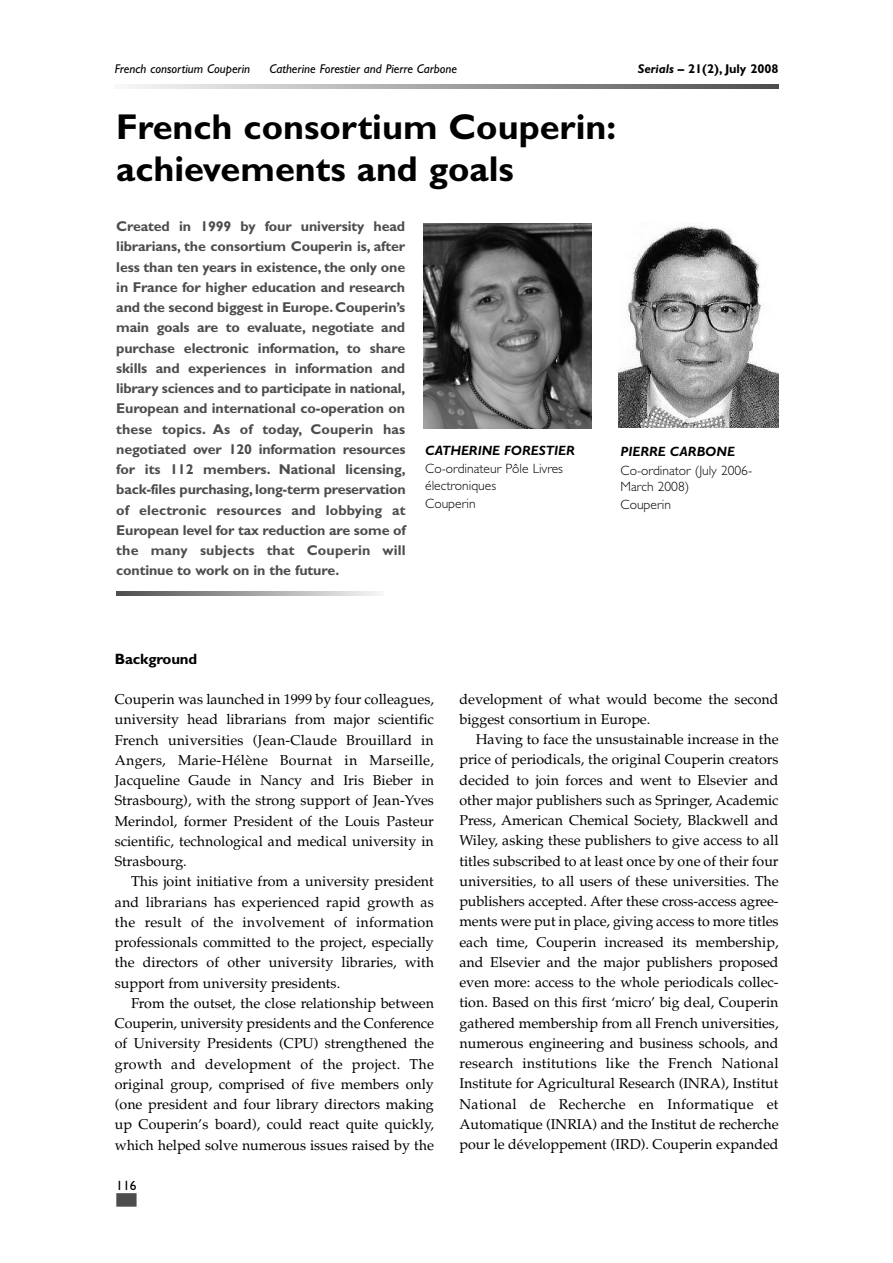
<style>
.page{position:relative;width:893px;height:1263px;background:#fff}
.page>*{position:absolute;margin:0;border:0;box-sizing:border-box;transform-origin:0 0}
.t1{font:700 36px/42px "Gill Sans";color:#000}
.t2{font:700 15px "Gill Sans";letter-spacing:-.01em;color:#000}
.t3{font:14.25px/20.2px "Palatino";color:#000;text-align:justify}
.t4{font:700 14.25px/20.2px "Gill Sans";color:#4d4d4d;text-align:justify}
.t5{font:300 13.5px/16.2px "Gill Sans";color:#000}
.t6{font:italic 700 13.5px "Gill Sans";color:#000}
.t7{font:13.5px "Gill Sans";color:#000}
.t8{font:italic 12.75px "Gill Sans";color:#000}
.t9{font:700 12.75px "Gill Sans";color:#000}
.s1{font-style:italic}
</style>
<div class="page">
<svg style="left:130px;top:85px;width:648px;height:3px;background:#a0a0a0"></svg>
<div style="left:116px;top:1193px;width:20px;height:14px;background:#4d4d4d"></div>
<svg style="left:116px;top:592px;width:263px;height:4px"></svg>
<img style="left:423px;top:223px;width:168px;height:206px">
<img style="left:618px;top:225px;width:161px;height:203px">
<p class="t8" style="left:115px;top:64px;width:137px">French consortium Couperin</p>
<p class="t8" style="left:269px;top:64px;width:189px">Catherine Forestier and Pierre Carbone</p>
<p class="t9" style="left:637px;top:64px;width:142px"><span class="s1">Serials</span> – 21(2), July 2008</p>
<h1 class="t1" style="left:116px;top:109px;width:501px">French consortium Couperin: achievements and goals</h1>
<p class="t4" style="left:116px;top:218px;width:291px">Created in 1999 by four university head librarians, the consortium Couperin is, after less than ten years in existence, the only one in France for higher education and research and the second biggest in Europe.Couperin’s main goals are to evaluate, negotiate and purchase electronic information, to share skills and experiences in information and library sciences and to participate in national, European and international co-operation on these topics. As of today, Couperin has negotiated over 120 information resources for its 112 members. National licensing, back-files purchasing, long-term preservation of electronic resources and lobbying at European level for tax reduction are some of the many subjects that Couperin will continue to work on in the future.</p>
<p class="t6" style="left:425px;top:446px;width:151px">CATHERINE FORESTIER</p>
<p class="t5" style="left:425px;top:462px;width:139px">Co-ordinateur Pôle Livres électroniques</p>
<p class="t5" style="left:425px;top:497px;width:52px">Couperin</p>
<p class="t6" style="left:620px;top:447px;width:116px">PIERRE CARBONE</p>
<p class="t5" style="left:620px;top:463px;width:133px">Co-ordinator (July 2006-<br>March 2008)</p>
<p class="t5" style="left:620px;top:498px;width:52px">Couperin</p>
<p class="t2" style="left:115px;top:653px;width:84px">Background</p>
<p class="t3" style="left:115px;top:691px;width:320px">Couperin was launched in 1999 by four colleagues, university head librarians from major scientific French universities (Jean-Claude Brouillard in Angers, Marie-Hélène Bournat in Marseille, Jacqueline Gaude in Nancy and Iris Bieber in Strasbourg), with the strong support of Jean-Yves Merindol, former President of the Louis Pasteur scientific, technological and medical university in Strasbourg.</p>
<p class="t3" style="left:115px;top:873px;width:320px;text-indent:16px">This joint initiative from a university president and librarians has experienced rapid growth as the result of the involvement of information professionals committed to the project, especially the directors of other university libraries, with support from university presidents.</p>
<p class="t3" style="left:115px;top:994px;width:320px;text-indent:16px">From the outset, the close relationship between Couperin, university presidents and the Conference of University Presidents (CPU) strengthened the growth and development of the project. The original group, comprised of five members only (one president and four library directors making up Couperin’s board), could react quite quickly, which helped solve numerous issues raised by the</p>
<p class="t7" style="left:116px;top:1181px;width:22px">116</p>
<p class="t3" style="left:459px;top:690px;width:320px">development of what would become the second biggest consortium in Europe.</p>
<p class="t3" style="left:459px;top:731px;width:321px;text-indent:16px">Having to face the unsustainable increase in the price of periodicals, the original Couperin creators decided to join forces and went to Elsevier and other major publishers such as Springer, Academic Press, American Chemical Society, Blackwell and Wiley, asking these publishers to give access to all titles subscribed to at least once by one of their four universities, to all users of these universities. The publishers accepted. After these cross-access agree&shy;ments were put in place, giving access to more titles each time, Couperin increased its membership, and Elsevier and the major publishers proposed even more: access to the whole periodicals collec&shy;tion. Based on this first ‘micro’ big deal, Couperin gathered membership from all French universities, numerous engineering and business schools, and research institutions like the French National Institute for Agricultural Research (INRA), Institut National de Recherche en Informatique et Automatique (INRIA) and the Institut de recherche pour le développement (IRD). Couperin expanded</p>
</div>
